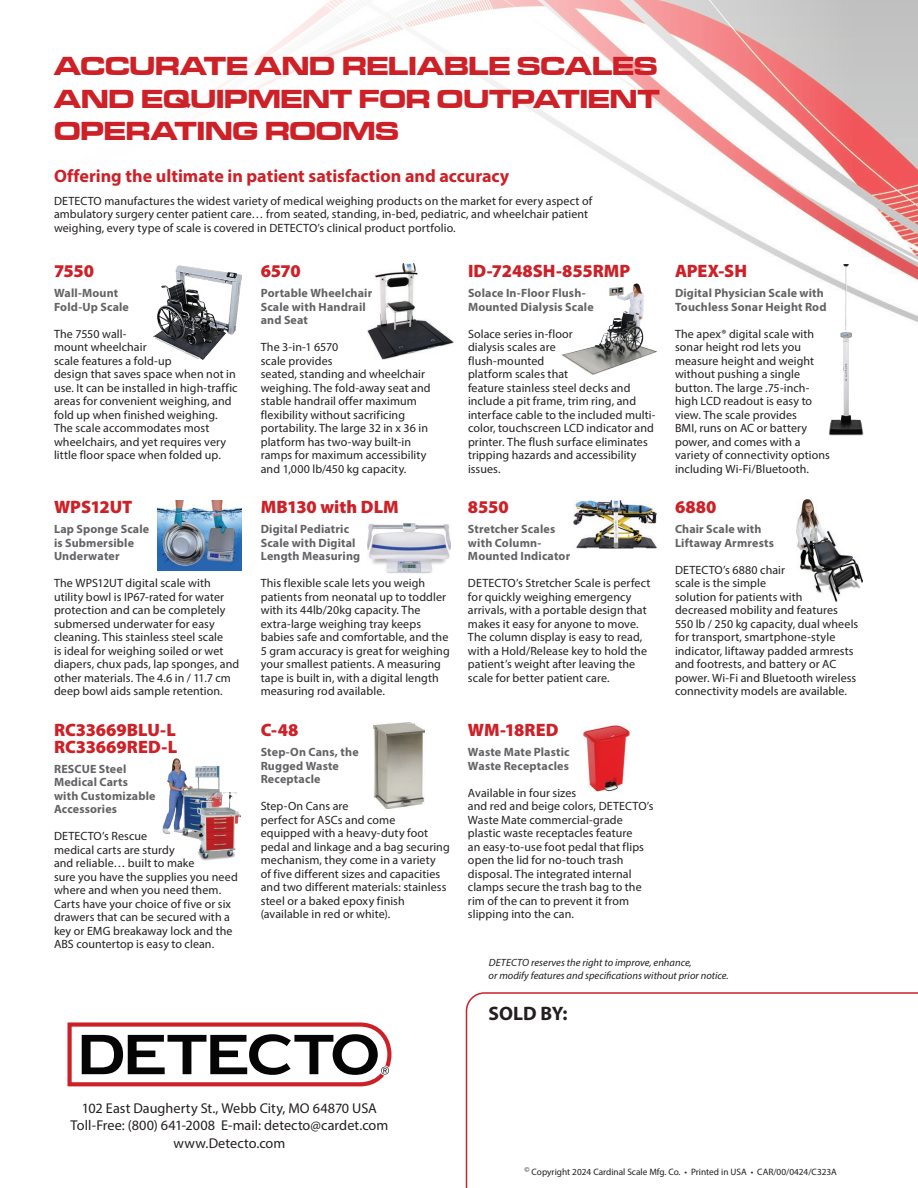
<style>
.page{position:relative;width:918px;height:1188px;background:#fff}
.page>*{position:absolute;margin:0;border:0;box-sizing:border-box;transform-origin:0 0}
.t1{font:27px/32.4px "Microgramma D Bold Exte";letter-spacing:.005em;color:#cd2027;text-align:justify}
.t2{font:700 19.5px "Myriad Pro";color:#231f20}
.t3{font:900 18px/16.5px "Myriad Pro";letter-spacing:-.005em;color:#cd2027}
.t4{font:700 18px "Myriad Pro";color:#cd2027}
.t5{font:14.25px/17.1px "Myriad Pro";letter-spacing:.005em;color:#231f20;text-align:center}
.t6{font:12px/13.5px "Myriad Pro";letter-spacing:.01em;color:#231f20}
.t7{font:700 12px/13.5px "Myriad Pro";letter-spacing:.015em;color:#636366}
.t8{font:italic 10.5px/12.6px "Myriad Pro";color:#231f20}
.t9{font:9.3px "Myriad Pro";color:#231f20}
</style>
<div class="page">
<img style="left:153px;top:0;width:765px;height:571px">
<img style="left:154px;top:265px;width:88px;height:94px">
<img style="left:158px;top:500px;width:84px;height:70px">
<img style="left:368px;top:523px;width:82px;height:51px">
<img style="left:374px;top:722px;width:51px;height:87px">
<img style="left:573px;top:500px;width:84px;height:49px">
<div style="left:42px;top:184px;width:564px;height:63px;background:#fff"></div>
<div style="left:41px;top:156px;width:481px;height:43px;background:#fff"></div>
<img style="left:367px;top:263px;width:86px;height:97px">
<img style="left:561px;top:284px;width:96px;height:91px">
<img style="left:828px;top:264px;width:35px;height:171px">
<img style="left:163px;top:759px;width:57px;height:80px">
<img style="left:195px;top:792px;width:45px;height:69px">
<img style="left:797px;top:500px;width:66px;height:101px">
<img style="left:583px;top:725px;width:47px;height:67px">
<svg style="left:466px;top:992px;width:452px;height:196px"></svg>
<svg style="left:68px;top:1022px;width:323px;height:64px"></svg>
<h1 class="t1" style="left:54px;top:49px;width:607px">ACCURATE AND RELIABLE SCALES AND EQUIPMENT FOR OUTPATIENT OPERATING ROOMS</h1>
<h3 class="t4" style="left:54px;top:164px;width:457px">Offering the ultimate in patient satisfaction and accuracy</h3>
<p class="t6" style="left:54px;top:194px;width:540px">DETECTO manufactures the widest variety of medical weighing products on the market for every aspect of ambulatory surgery center patient care… from seated, standing, in-bed, pediatric, and wheelchair patient weighing, every type of scale is covered in DETECTO’s clinical product portfolio.</p>
<h3 class="t3" style="left:54px;top:262px;width:42px">7550</h3>
<p class="t7" style="left:54px;top:286px;width:76px">Wall-Mount<br>Fold-Up Scale</p>
<p class="t6" style="left:54px;top:327px;width:185px">The 7550 wall-<br>mount wheelchair<br>scale features a fold-up<br>design that saves space when not in use. It can be installed in high-traffic areas for convenient weighing, and fold up when finished weighing.<br>The scale accommodates most wheelchairs, and yet requires very little floor space when folded up.</p>
<h3 class="t3" style="left:54px;top:498px;width:80px">WPS12UT</h3>
<p class="t7" style="left:54px;top:522px;width:97px">Lap Sponge Scale is Submersible<br>Underwater</p>
<p class="t6" style="left:54px;top:576px;width:187px">The WPS12UT digital scale with utility bowl is IP67-rated for water protection and can be completely submersed underwater for easy cleaning. This stainless steel scale<br>is ideal for weighing soiled or wet diapers, chux pads, lap sponges, and other materials. The 4.6 in / 11.7 cm deep bowl aids sample retention.</p>
<h3 class="t3" style="left:54px;top:721px;width:125px">RC33669BLU-L<br>RC33669RED-L</h3>
<p class="t7" style="left:54px;top:762px;width:103px">RESCUE Steel<br>Medical Carts<br>with Customizable<br>Accessories</p>
<p class="t6" style="left:54px;top:829px;width:185px">DETECTO’s Rescue<br>medical carts are sturdy<br>and reliable… built to make<br>sure you have the supplies you need where and when you need them.<br>Carts have your choice of five or six drawers that can be secured with a key or EMG breakaway lock and the<br>ABS countertop is easy to clean.</p>
<h3 class="t3" style="left:261px;top:262px;width:42px">6570</h3>
<p class="t7" style="left:261px;top:286px;width:113px">Portable Wheelchair<br>Scale with Handrail and Seat</p>
<p class="t6" style="left:261px;top:340px;width:171px">The 3-in-1 6570<br>scale provides<br>seated, standing and wheelchair weighing. The fold-away seat and stable handrail offer maximum flexibility without sacrificing portability. The large 32 in x 36 in platform has two-way built-in ramps for maximum accessibility and 1,000 lb/450 kg capacity.</p>
<h3 class="t3" style="left:261px;top:498px;width:140px">MB130 with DLM</h3>
<p class="t7" style="left:261px;top:522px;width:101px">Digital Pediatric<br>Scale with Digital<br>Length Measuring</p>
<p class="t6" style="left:261px;top:576px;width:191px">This flexible scale lets you weigh patients from neonatal up to toddler with its 44lb/20kg capacity. The extra-large weighing tray keeps babies safe and comfortable, and the 5 gram accuracy is great for weighing your smallest patients. A measuring tape is built in, with a digital length measuring rod available.</p>
<h3 class="t3" style="left:261px;top:721px;width:39px">C-48</h3>
<p class="t7" style="left:261px;top:745px;width:99px">Step-On Cans, the<br>Rugged Waste<br>Receptacle</p>
<p class="t6" style="left:261px;top:799px;width:191px">Step-On Cans are<br>perfect for ASCs and come<br>equipped with a heavy-duty foot pedal and linkage and a bag securing mechanism, they come in a variety<br>of five different sizes and capacities and two different materials: stainless steel or a baked epoxy finish (available in red or white).</p>
<h3 class="t3" style="left:468px;top:262px;width:164px">ID-7248SH-855RMP</h3>
<p class="t7" style="left:468px;top:286px;width:127px">Solace In-Floor Flush-<br>Mounted Dialysis Scale</p>
<p class="t6" style="left:468px;top:327px;width:189px">Solace series in-floor<br>dialysis scales are<br>flush-mounted<br>platform scales that<br>feature stainless steel decks and include a pit frame, trim ring, and interface cable to the included multi&shy;color, touchscreen LCD indicator and printer. The flush surface eliminates tripping hazards and accessibility issues.</p>
<h3 class="t3" style="left:468px;top:498px;width:42px">8550</h3>
<p class="t7" style="left:468px;top:522px;width:104px">Stretcher Scales with Column-<br>Mounted Indicator</p>
<p class="t6" style="left:468px;top:576px;width:184px">DETECTO’s Stretcher Scale is perfect for quickly weighing emergency arrivals, with a portable design that makes it easy for anyone to move.<br>The column display is easy to read, with a Hold/Release key to hold the patient’s weight after leaving the scale for better patient care.</p>
<h3 class="t3" style="left:468px;top:721px;width:92px">WM-18RED</h3>
<p class="t7" style="left:468px;top:745px;width:103px">Waste Mate Plastic<br>Waste Receptacles</p>
<p class="t6" style="left:468px;top:786px;width:187px">Available in four sizes<br>and red and beige colors, DETECTO’s<br>Waste Mate commercial-grade plastic waste receptacles feature<br>an easy-to-use foot pedal that flips open the lid for no-touch trash disposal. The integrated internal clamps secure the trash bag to the rim of the can to prevent it from slipping into the can.</p>
<h3 class="t3" style="left:675px;top:262px;width:74px">APEX-SH</h3>
<p class="t7" style="left:675px;top:286px;width:153px">Digital Physician Scale with<br>Touchless Sonar Height Rod</p>
<p class="t6" style="left:675px;top:327px;width:156px">The apex® digital scale with sonar height rod lets you measure height and weight without pushing a single button. The large .75-inch&shy;high LCD readout is easy to view. The scale provides<br>BMI, runs on AC or battery power, and comes with a variety of connectivity options including Wi-Fi/Bluetooth.</p>
<h3 class="t3" style="left:675px;top:498px;width:43px">6880</h3>
<p class="t7" style="left:675px;top:522px;width:100px">Chair Scale with<br>Liftaway Armrests</p>
<p class="t6" style="left:675px;top:563px;width:185px">DETECTO’s 6880 chair<br>scale is the simple<br>solution for patients with<br>decreased mobility and features<br>550 lb / 250 kg capacity, dual wheels for transport, smartphone-style indicator, liftaway padded armrests and footrests, and battery or AC power. Wi-Fi and Bluetooth wireless connectivity models are available.</p>
<p class="t8" style="left:489px;top:956px;width:242px">DETECTO reserves the right to improve, enhance,<br>or modify features and specifications without prior notice.</p>
<p class="t5" style="left:71px;top:1100px;width:319px">102 East Daugherty St., Webb City, MO 64870 USA<br>Toll-Free: (800) 641-2008 E-mail: detecto@cardet.com www.Detecto.com</p>
<h2 class="t2" style="left:489px;top:1001px;width:80px">SOLD BY:</h2>
<p class="t9" style="left:525px;top:1166px;width:314px"><sup>©</sup> Copyright 2024 Cardinal Scale Mfg. Co. • Printed in USA • CAR/00/0424/C323A</p>
</div>
